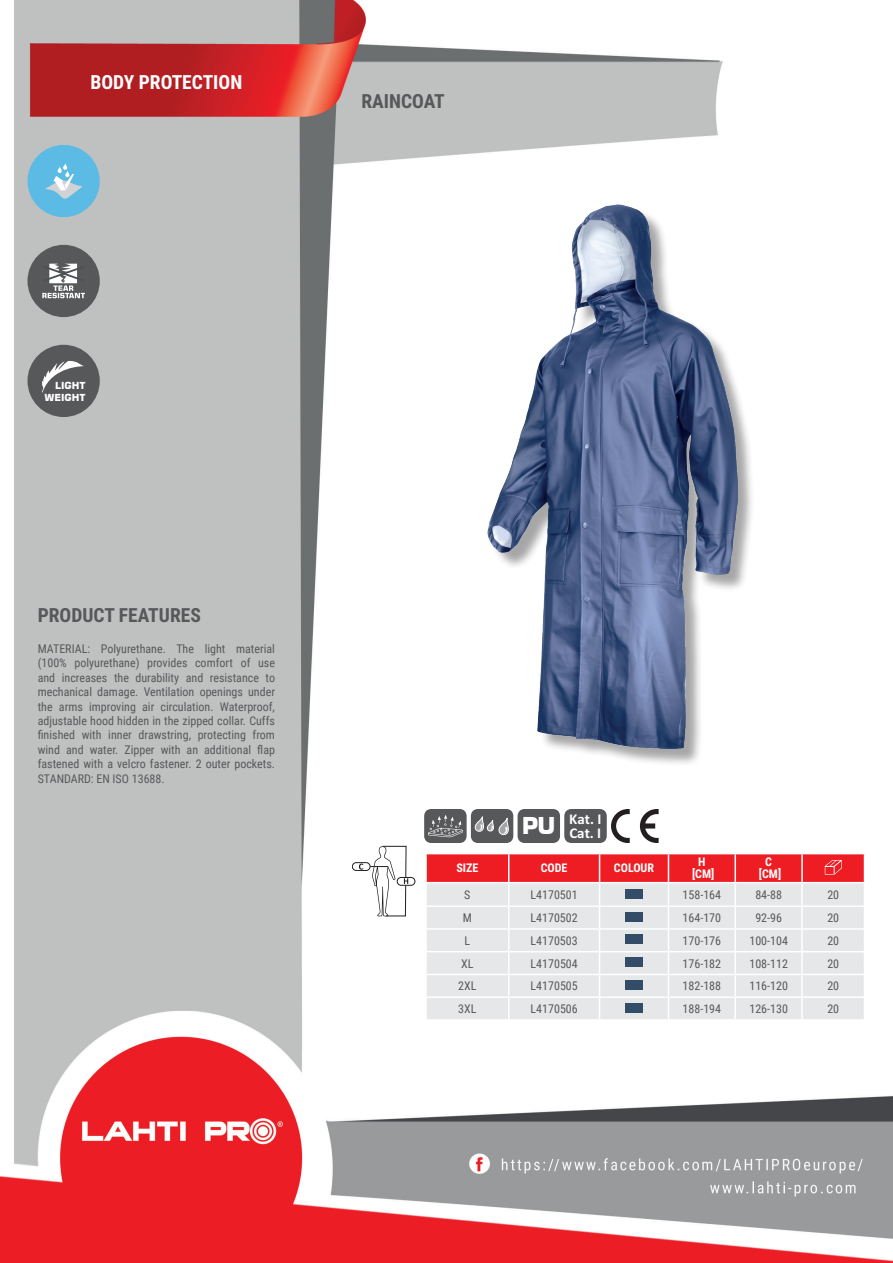
<style>
.page{position:relative;width:893px;height:1263px;background:#fff}
.page>*{position:absolute;margin:0;border:0;box-sizing:border-box;transform-origin:0 0}
.t1{font:700 19.5px "Roboto Condensed";color:#57585a}
.t2{font:700 19.5px "Roboto Condensed";color:#fff}
.t3{font:700 15px/13.8px "Calibri Profix";color:#fff;text-align:right}
.t4{font:12px/14.4px "Roboto Condensed";color:#57585a;text-align:justify}
.t5{font:700 12px/12px "Roboto Condensed";color:#fff;text-align:center}
.t6{font:700 9.6px/11.6px "Square 721 BT";color:#fff;text-align:right}
.s1{font-family:"Square 721 BT";font-size:23.25px}
</style>
<div class="page">
<img style="left:0;top:0;width:893px;height:1263px">
<div style="left:27px;top:145px;width:73px;height:72px;background:#5bbbe4;border-radius:50%"></div>
<div style="left:27px;top:245px;width:73px;height:72px;background:#57585a;border-radius:50%"></div>
<div style="left:27px;top:345px;width:73px;height:72px;background:#57585a;border-radius:50%"></div>
<div style="left:490px;top:207px;width:265px;height:560px;background:#231f20;opacity:.4"></div>
<img style="left:487px;top:204px;width:250px;height:544px">
<hr style="left:425px;top:854px;width:2px;height:28px;background:#fff">
<hr style="left:425px;top:883px;width:2px;height:22px;background:#fff">
<hr style="left:425px;top:907px;width:2px;height:21px;background:#fff">
<hr style="left:425px;top:930px;width:2px;height:21px;background:#fff">
<hr style="left:425px;top:952px;width:2px;height:22px;background:#fff">
<hr style="left:425px;top:975px;width:2px;height:21px;background:#fff">
<hr style="left:425px;top:998px;width:2px;height:21px;background:#fff">
<hr style="left:425px;top:853px;width:84px;height:1px;background:#fff">
<hr style="left:425px;top:882px;width:84px;height:1px;background:#fff">
<hr style="left:425px;top:905px;width:84px;height:2px;background:#fff">
<hr style="left:425px;top:928px;width:84px;height:2px;background:#fff">
<hr style="left:425px;top:951px;width:84px;height:1px;background:#fff">
<hr style="left:425px;top:974px;width:84px;height:1px;background:#fff">
<hr style="left:425px;top:996px;width:84px;height:2px;background:#fff">
<hr style="left:425px;top:1019px;width:84px;height:2px;background:#fff">
<hr style="left:509px;top:1019px;width:91px;height:2px;background:#fff">
<hr style="left:600px;top:1019px;width:68px;height:2px;background:#fff">
<hr style="left:668px;top:1019px;width:67px;height:2px;background:#fff">
<hr style="left:735px;top:1019px;width:67px;height:2px;background:#fff">
<hr style="left:802px;top:1019px;width:63px;height:2px;background:#fff">
<svg style="left:426px;top:853px;width:439px;height:166px;background:#e9c7ca"></svg>
<div style="left:625px;top:889px;width:17px;height:10px;background:#334c68"></div>
<div style="left:625px;top:912px;width:17px;height:9px;background:#334c68"></div>
<div style="left:625px;top:934px;width:17px;height:10px;background:#334c68"></div>
<div style="left:625px;top:957px;width:17px;height:10px;background:#334c68"></div>
<div style="left:625px;top:980px;width:17px;height:10px;background:#334c68"></div>
<div style="left:625px;top:1003px;width:17px;height:10px;background:#334c68"></div>
<div style="left:424px;top:809px;width:43px;height:34px;background:#57585a;border-radius:7px"></div>
<svg style="left:428px;top:815px;width:35px;height:22px"></svg>
<div style="left:471px;top:809px;width:42px;height:34px;background:#57585a;border-radius:7px"></div>
<svg style="left:475px;top:809px;width:34px;height:26px"></svg>
<div style="left:518px;top:809px;width:42px;height:34px;background:#57585a;border-radius:7px"></div>
<div style="left:564px;top:809px;width:43px;height:34px;background:#57585a;border-radius:7px"></div>
<svg style="left:640px;top:809px;width:19px;height:34px"></svg>
<svg style="left:611px;top:809px;width:19px;height:34px"></svg>
<svg style="left:45px;top:163px;width:38px;height:36px"></svg>
<svg style="left:42px;top:264px;width:43px;height:34px"></svg>
<svg style="left:42px;top:361px;width:42px;height:31px"></svg>
<div style="left:352px;top:862px;width:18px;height:9px;background:#fff;border:1px solid #231f20;border-radius:4px"></div>
<svg style="left:359px;top:863px;width:4px;height:6px"></svg>
<svg style="left:397px;top:877px;width:18px;height:8px"></svg>
<svg style="left:370px;top:846px;width:38px;height:70px"></svg>
<h1 class="t2" style="left:90px;top:69px;width:153px">BODY PROTECTION</h1>
<h1 class="t1" style="left:361px;top:88px;width:85px">RAINCOAT</h1>
<p class="t6" style="left:44px;top:380px;width:43px">LIGHT<br>WEIGHT</p>
<h1 class="t1" style="left:38px;top:601px;width:165px">PRODUCT FEATURES</h1>
<p class="t4" style="left:38px;top:641px;width:239px">MATERIAL: Polyurethane. The light material (100% polyurethane) provides comfort of use and increases the durability and resistance to mechanical damage. Ventilation openings under the arms improving air circulation. Waterproof, adjustable hood hidden in the zipped collar. Cuffs finished with inner drawstring, protecting from wind and water. Zipper with an additional flap fastened with a velcro fastener. 2 outer pockets.<br>STANDARD: EN ISO 13688.</p>
<p class="t3" style="left:522px;top:811px;width:81px"><span class="s1">PU</span> Kat. I<br>Cat. I</p>
<p class="t5" style="left:456px;top:862px;width:23px">SIZE</p>
<p class="t5" style="left:541px;top:862px;width:28px">CODE</p>
<p class="t5" style="left:614px;top:862px;width:42px">COLOUR</p>
<p class="t5" style="left:692px;top:856px;width:24px">H [CM]</p>
<p class="t5" style="left:759px;top:856px;width:24px">C [CM]</p>
<p class="t4" style="left:464px;top:887px;width:8px">S</p>
<p class="t4" style="left:531px;top:887px;width:49px">L4170501</p>
<p class="t4" style="left:683px;top:887px;width:40px">158-164</p>
<p class="t4" style="left:755px;top:887px;width:28px">84-88</p>
<p class="t4" style="left:827px;top:887px;width:13px">20</p>
<p class="t4" style="left:463px;top:910px;width:11px">M</p>
<p class="t4" style="left:531px;top:910px;width:49px">L4170502</p>
<p class="t4" style="left:683px;top:910px;width:40px">164-170</p>
<p class="t4" style="left:755px;top:910px;width:28px">92-96</p>
<p class="t4" style="left:827px;top:910px;width:13px">20</p>
<p class="t4" style="left:465px;top:933px;width:7px">L</p>
<p class="t4" style="left:531px;top:933px;width:49px">L4170503</p>
<p class="t4" style="left:683px;top:933px;width:40px">170-176</p>
<p class="t4" style="left:749px;top:933px;width:40px">100-104</p>
<p class="t4" style="left:827px;top:933px;width:13px">20</p>
<p class="t4" style="left:461px;top:956px;width:14px">XL</p>
<p class="t4" style="left:531px;top:956px;width:49px">L4170504</p>
<p class="t4" style="left:683px;top:956px;width:40px">176-182</p>
<p class="t4" style="left:749px;top:956px;width:40px">108-112</p>
<p class="t4" style="left:827px;top:956px;width:13px">20</p>
<p class="t4" style="left:458px;top:978px;width:20px">2XL</p>
<p class="t4" style="left:531px;top:978px;width:49px">L4170505</p>
<p class="t4" style="left:683px;top:978px;width:40px">182-188</p>
<p class="t4" style="left:749px;top:978px;width:40px">116-120</p>
<p class="t4" style="left:827px;top:978px;width:13px">20</p>
<p class="t4" style="left:458px;top:1001px;width:20px">3XL</p>
<p class="t4" style="left:531px;top:1001px;width:49px">L4170506</p>
<p class="t4" style="left:683px;top:1001px;width:40px">188-194</p>
<p class="t4" style="left:749px;top:1001px;width:40px">126-130</p>
<p class="t4" style="left:827px;top:1001px;width:13px">20</p>
</div>
